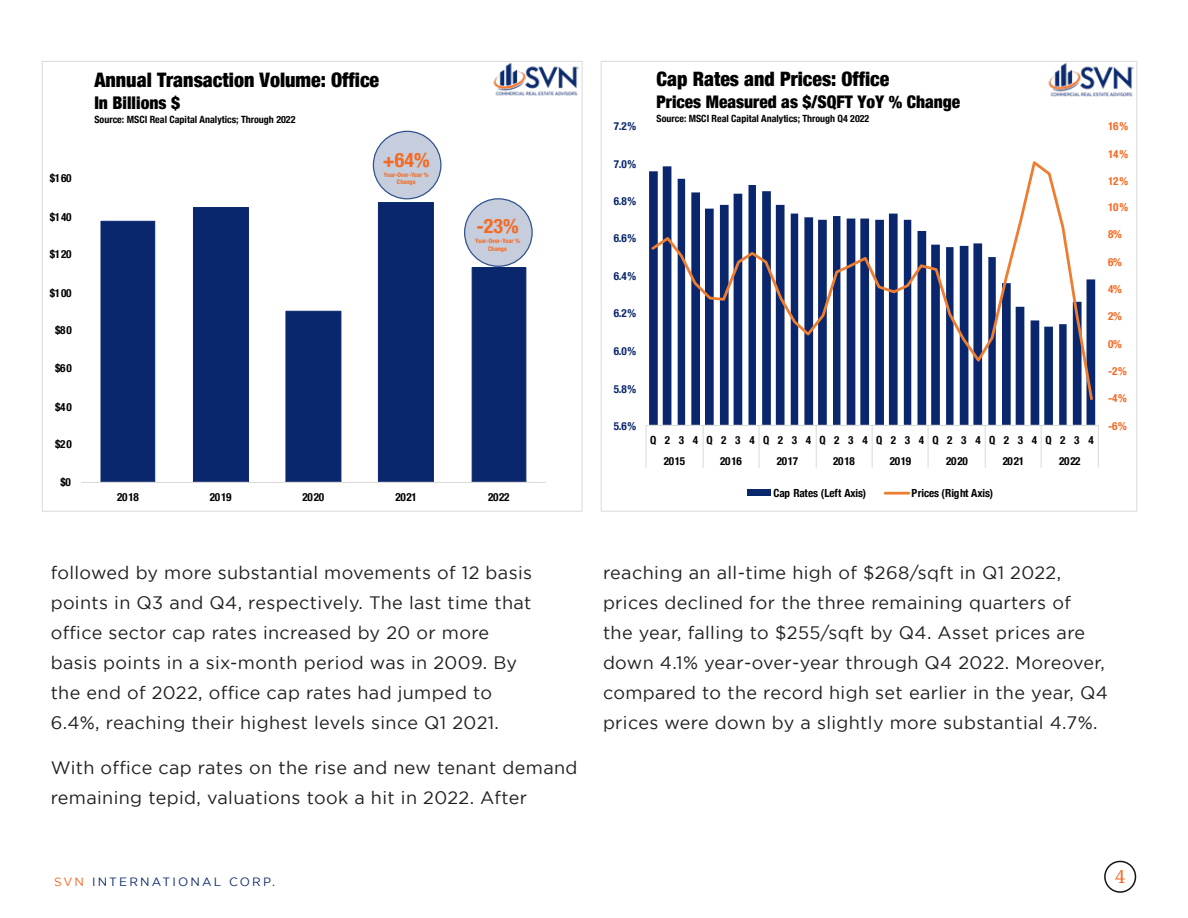
<style>
.page{position:relative;width:1188px;height:918px;background:#fff}
.page>*{position:absolute;margin:0;border:0;box-sizing:border-box;transform-origin:0 0}
.t1{font:900 condensed 19.95px "Helvetica Neue";color:#000}
.t2{font:700 condensed 19.95px "Helvetica Neue";color:#f46a22}
.Ebook_intro{font:18px/30px "Gotham";letter-spacing:.02em;color:#231f20}
.t3{font:18px "Noto Serif";color:#f26b26}
.t4{font:900 condensed 17.55px "Helvetica Neue";color:#000}
.t5{font:900 condensed 17.4px "Helvetica Neue";color:#000}
.Ebook_subtitle{font:12px "Gotham";letter-spacing:.18em;color:#09286d}
.t6{font:700 condensed 11.25px "Helvetica Neue";letter-spacing:.045em;color:#000}
.t7{font:700 condensed 11.25px "Helvetica Neue";color:#0a276d}
.t8{font:700 condensed 11.25px/21.1px "Helvetica Neue";letter-spacing:.745em;color:#000}
.t9{font:700 condensed 11.25px "Helvetica Neue";letter-spacing:-.015em;color:#000}
.t10{font:700 condensed 11.25px "Helvetica Neue";letter-spacing:-.035em;color:#f46a22}
.t11{font:700 condensed 10.05px "Helvetica Neue";color:#000}
.t12{font:700 condensed 9.9px "Helvetica Neue";color:#000}
.t13{font:700 condensed 6.3px/7.5px "Helvetica Neue";color:#f46a22;text-align:center}
.s1{color:#f36a21}
</style>
<div class="page">
<div style="left:1104px;top:861px;width:32px;height:32px;border:2px solid #151413;border-radius:50%"></div>
<svg style="left:100px;top:202px;width:427px;height:280px"></svg>
<hr style="left:81px;top:482px;width:465px;height:1px;background:#d9d9d9">
<img style="left:492px;top:61px;width:89px;height:35px">
<div style="left:373px;top:131px;width:68px;height:68px;background:#c6cddd;border-radius:50%"></div>
<div style="left:373px;top:131px;width:69px;height:68px;border:1px solid #2f528f;border-radius:50%"></div>
<div style="left:465px;top:199px;width:67px;height:67px;background:#c6cddd;border-radius:50%"></div>
<div style="left:464px;top:198px;width:69px;height:69px;border:1px solid #2f528f;border-radius:50%"></div>
<svg style="left:649px;top:402px;width:446px;height:23px;fill:#0a276d"></svg>
<hr style="left:646px;top:425px;width:452px;height:1px;background:#d9d9d9">
<svg style="left:646px;top:426px;width:1px;height:42px"></svg>
<svg style="left:703px;top:426px;width:1px;height:42px"></svg>
<svg style="left:759px;top:426px;width:1px;height:42px"></svg>
<svg style="left:816px;top:426px;width:1px;height:42px"></svg>
<svg style="left:872px;top:426px;width:1px;height:42px"></svg>
<svg style="left:928px;top:426px;width:1px;height:42px"></svg>
<svg style="left:985px;top:426px;width:1px;height:42px"></svg>
<svg style="left:1041px;top:426px;width:1px;height:42px"></svg>
<svg style="left:1098px;top:425px;width:1px;height:43px"></svg>
<svg style="left:649px;top:161px;width:446px;height:241px"></svg>
<div style="left:747px;top:489px;width:24px;height:7px;background:#0a276d"></div>
<hr style="left:885px;top:492px;width:24px;height:3px;background:#ed7d31">
<img style="left:1047px;top:61px;width:89px;height:36px">
<p class="t6" style="left:50px;top:169px;width:23px">$160</p>
<p class="t6" style="left:50px;top:207px;width:23px">$140</p>
<p class="t6" style="left:50px;top:245px;width:23px">$120</p>
<p class="t6" style="left:50px;top:284px;width:23px">$100</p>
<p class="t6" style="left:55px;top:321px;width:18px">$80</p>
<p class="t6" style="left:55px;top:359px;width:18px">$60</p>
<p class="t6" style="left:55px;top:397px;width:18px">$40</p>
<p class="t6" style="left:55px;top:435px;width:18px">$20</p>
<p class="t6" style="left:61px;top:472px;width:12px">$0</p>
<p class="t1" style="left:94px;top:63px;width:286px">Annual Transaction Volume: Office</p>
<p class="t4" style="left:94px;top:89px;width:87px">In Billions $</p>
<p class="t11" style="left:94px;top:111px;width:203px">Source: MSCI Real Capital Analytics; Through 2022</p>
<p class="t2" style="left:383px;top:143px;width:48px">+64%</p>
<p class="t13" style="left:384px;top:171px;width:46px">Year-Over-Year %<br>Change</p>
<p class="t2" style="left:477px;top:210px;width:44px">-23%</p>
<p class="t13" style="left:475px;top:237px;width:46px">Year-Over-Year %<br>Change</p>
<p class="t6" style="left:117px;top:487px;width:23px">2018</p>
<p class="t6" style="left:210px;top:487px;width:23px">2019</p>
<p class="t6" style="left:303px;top:487px;width:23px">2020</p>
<p class="t6" style="left:395px;top:487px;width:23px">2021</p>
<p class="t6" style="left:488px;top:487px;width:23px">2022</p>
<p class="Ebook_intro" style="left:51px;top:558px;width:483px">followed by more substantial movements of 12 basis points in Q3 and Q4, respectively. The last time that office sector cap rates increased by 20 or more basis points in a six-month period was in 2009. By the end of 2022, office cap rates had jumped to 6.4%, reaching their highest levels since Q1 2021.</p>
<p class="Ebook_intro" style="left:51px;top:753px;width:528px">With office cap rates on the rise and new tenant demand remaining tepid, valuations took a hit in 2022. After</p>
<p class="t7" style="left:614px;top:117px;width:24px">7.2%</p>
<p class="t7" style="left:614px;top:154px;width:24px">7.0%</p>
<p class="t7" style="left:614px;top:192px;width:24px">6.8%</p>
<p class="t7" style="left:614px;top:229px;width:24px">6.6%</p>
<p class="t7" style="left:614px;top:266px;width:24px">6.4%</p>
<p class="t7" style="left:614px;top:303px;width:24px">6.2%</p>
<p class="t7" style="left:614px;top:342px;width:24px">6.0%</p>
<p class="t7" style="left:614px;top:379px;width:24px">5.8%</p>
<p class="t7" style="left:614px;top:417px;width:24px">5.6%</p>
<p class="t1" style="left:657px;top:62px;width:234px">Cap Rates and Prices: Office</p>
<p class="t5" style="left:657px;top:87px;width:305px">Prices Measured as $/SQFT YoY % Change</p>
<p class="t12" style="left:657px;top:110px;width:214px">Source: MSCI Real Capital Analytics; Through Q4 2022</p>
<p class="t8" style="left:664px;top:428px;width:431px;text-indent:-14px">Q234Q234Q234Q234Q234Q234Q234Q234<br>2015</p>
<p class="t6" style="left:720px;top:451px;width:23px">2016</p>
<p class="t6" style="left:777px;top:451px;width:23px">2017</p>
<p class="t6" style="left:833px;top:451px;width:23px">2018</p>
<p class="t6" style="left:890px;top:451px;width:23px">2019</p>
<p class="t6" style="left:946px;top:451px;width:23px">2020</p>
<p class="t6" style="left:1003px;top:451px;width:23px">2021</p>
<p class="t6" style="left:1059px;top:451px;width:23px">2022</p>
<p class="t9" style="left:773px;top:484px;width:94px">Cap Rates (Left Axis)</p>
<p class="t9" style="left:912px;top:484px;width:83px">Prices (Right Axis)</p>
<p class="t10" style="left:1108px;top:117px;width:21px">16%</p>
<p class="t10" style="left:1108px;top:144px;width:21px">14%</p>
<p class="t10" style="left:1108px;top:172px;width:21px">12%</p>
<p class="t10" style="left:1108px;top:198px;width:21px">10%</p>
<p class="t10" style="left:1108px;top:225px;width:15px">8%</p>
<p class="t10" style="left:1108px;top:252px;width:15px">6%</p>
<p class="t10" style="left:1108px;top:280px;width:15px">4%</p>
<p class="t10" style="left:1108px;top:307px;width:15px">2%</p>
<p class="t10" style="left:1108px;top:334px;width:15px">0%</p>
<p class="t10" style="left:1108px;top:362px;width:20px">-2%</p>
<p class="t10" style="left:1108px;top:389px;width:20px">-4%</p>
<p class="t10" style="left:1108px;top:416px;width:20px">-6%</p>
<p class="Ebook_intro" style="left:603px;top:558px;width:506px">reaching an all-time high of $268/sqft in Q1 2022, prices declined for the three remaining quarters of<br>the year, falling to $255/sqft by Q4. Asset prices are down 4.1% year-over-year through Q4 2022. Moreover, compared to the record high set earlier in the year, Q4 prices were down by a slightly more substantial 4.7%.</p>
<p class="Ebook_subtitle" style="left:54px;top:875px;width:222px"><span class="s1">SVN</span> INTERNATIONAL CORP.</p>
<p class="t3" style="left:1115px;top:864px;width:12px">4</p>
</div>
